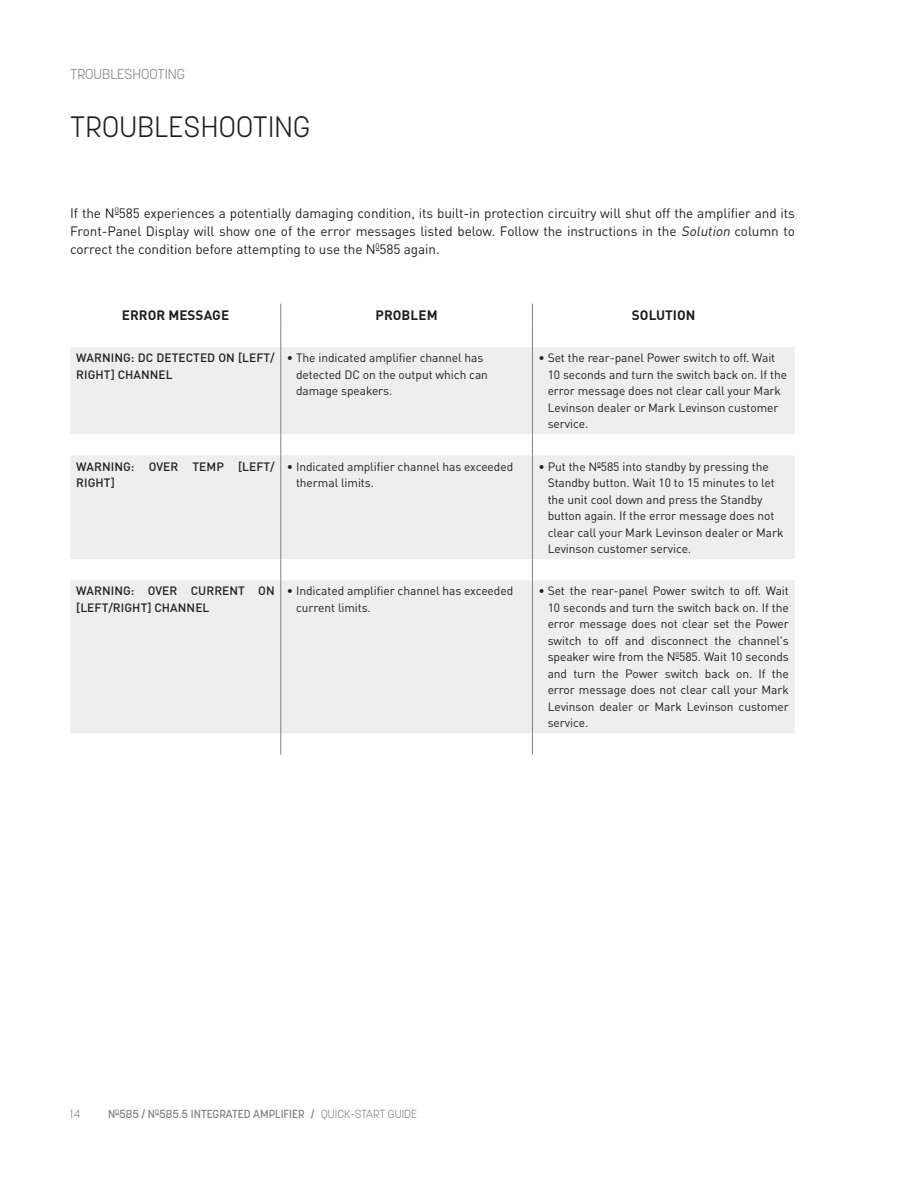
<style>
.page{position:relative;width:918px;height:1188px;background:#fff}
.page>*{position:absolute;margin:0;border:0;box-sizing:border-box;transform-origin:0 0}
.t1{font:300 29.25px "Korolev";letter-spacing:.01em;color:#231f20}
.t2{font:300 14.25px "Korolev";color:#808285}
.t3{font:13.5px/18px "DINOT";letter-spacing:-.005em;color:#231f20;text-align:justify}
.t4{font:700 13.5px "DINOT";letter-spacing:.005em;color:#231f20}
.t5{font:12px/16.5px "DINOT";letter-spacing:-.005em;color:#231f20}
.t6{font:500 12px/16.5px "DINOT";letter-spacing:.005em;color:#231f20}
.t7{font:500 11.7px "Korolev";color:#808285}
.t8{font:300 11.7px "Korolev";color:#808285}
.s1{font-style:italic}
.s2{font-weight:300}
</style>
<div class="page">
<svg style="left:70px;top:347px;width:725px;height:386px;fill:#eeeeef"></svg>
<svg style="left:281px;top:304px;width:1px;height:43px"></svg>
<svg style="left:532px;top:304px;width:1px;height:43px"></svg>
<hr style="left:281px;top:347px;width:1px;height:87px;background:#808285">
<hr style="left:532px;top:347px;width:1px;height:87px;background:#808285">
<svg style="left:281px;top:434px;width:1px;height:21px"></svg>
<svg style="left:532px;top:434px;width:1px;height:21px"></svg>
<hr style="left:281px;top:455px;width:1px;height:104px;background:#808285">
<hr style="left:532px;top:455px;width:1px;height:104px;background:#808285">
<svg style="left:281px;top:559px;width:1px;height:21px"></svg>
<svg style="left:532px;top:559px;width:1px;height:21px"></svg>
<hr style="left:281px;top:580px;width:1px;height:153px;background:#808285">
<hr style="left:532px;top:580px;width:1px;height:153px;background:#808285">
<svg style="left:281px;top:733px;width:1px;height:22px"></svg>
<svg style="left:532px;top:733px;width:1px;height:22px"></svg>
<p class="t2" style="left:70px;top:65px;width:117px">TROUBLESHOOTING</p>
<h1 class="t1" style="left:70px;top:109px;width:242px">TROUBLESHOOTING</h1>
<p class="t3" style="left:70px;top:204px;width:726px">If the N<sup>0</sup>585 experiences a potentially damaging condition, its built-in protection circuitry will shut off the amplifier and its Front-Panel Display will show one of the error messages listed below. Follow the instructions in the <span class="s1">Solution</span> column to correct the condition before attempting to use the N<sup>0</sup>585 again.</p>
<p class="t4" style="left:122px;top:306px;width:109px">ERROR MESSAGE</p>
<p class="t4" style="left:376px;top:306px;width:64px">PROBLEM</p>
<p class="t4" style="left:632px;top:306px;width:65px">SOLUTION</p>
<p class="t6" style="left:76px;top:349px;width:200px">WARNING: DC DETECTED ON [LEFT/<br>RIGHT] CHANNEL</p>
<p class="t5" style="left:296px;top:349px;width:193px;text-indent:-9px">• The indicated amplifier channel has detected DC on the output which can damage speakers.</p>
<p class="t5" style="left:548px;top:349px;width:241px;text-indent:-9px">• Set the rear-panel Power switch to off. Wait 10 seconds and turn the switch back on. If the error message does not clear call your Mark Levinson dealer or Mark Levinson customer service.</p>
<p class="t6" style="left:76px;top:458px;width:200px">WARNING: OVER TEMP [LEFT/<br>RIGHT]</p>
<p class="t5" style="left:296px;top:458px;width:219px;text-indent:-9px">• Indicated amplifier channel has exceeded thermal limits.</p>
<p class="t5" style="left:548px;top:458px;width:237px;text-indent:-9px">• Put the N<sup>0</sup>585 into standby by pressing the Standby button. Wait 10 to 15 minutes to let the unit cool down and press the Standby button again. If the error message does not clear call your Mark Levinson dealer or Mark Levinson customer service.</p>
<p class="t6" style="left:76px;top:583px;width:200px">WARNING: OVER CURRENT ON [LEFT/RIGHT] CHANNEL</p>
<p class="t5" style="left:296px;top:583px;width:219px;text-indent:-9px">• Indicated amplifier channel has exceeded current limits.</p>
<p class="t5" style="left:548px;top:583px;width:243px;text-align:justify;text-indent:-9px">• Set the rear-panel Power switch to off. Wait 10 seconds and turn the switch back on. If the error message does not clear set the Power switch to off and disconnect the channel's speaker wire from the N<sup>0</sup>585. Wait 10 seconds and turn the Power switch back on. If the error message does not clear call your Mark Levinson dealer or Mark Levinson customer service.</p>
<p class="t8" style="left:70px;top:1106px;width:12px">14</p>
<p class="t7" style="left:108px;top:1106px;width:311px">N<sup>0</sup>585 / N<sup>0</sup>585.5 INTEGRATED AMPLIFIER / <span class="s2">QUICK-START GUIDE</span></p>
</div>
